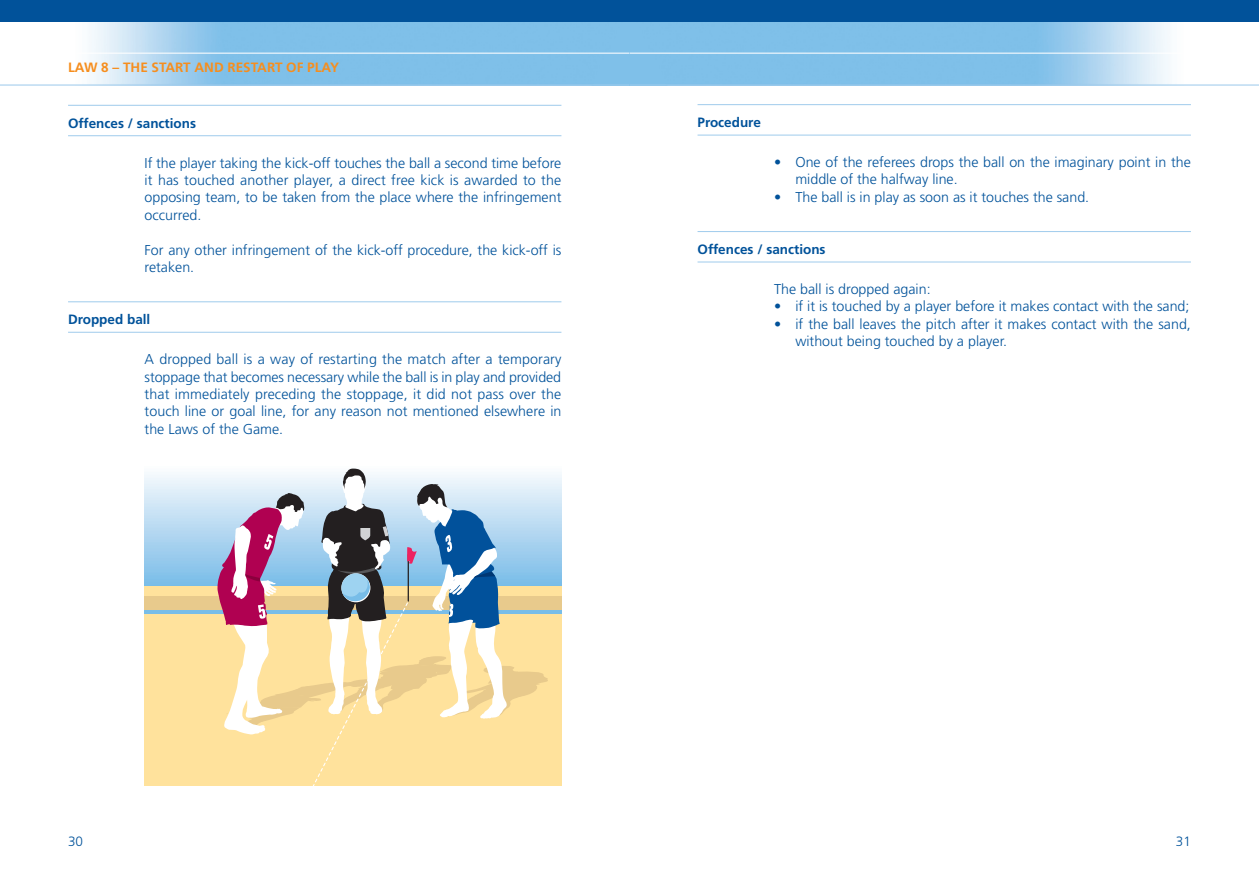
<style>
.page{position:relative;width:1259px;height:893px;background:#fff}
.page>*{position:absolute;margin:0;border:0;box-sizing:border-box;transform-origin:0 0}
.t1{font:300 14.25px/17.4px "Frutiger";color:#01529a}
.t2{font:700 13.5px "Frutiger";color:#01529a}
.t3{font:700 13.5px "Frutiger";color:#f68e1e}
.t4{font:300 13.5px "Frutiger";color:#01529a}
</style>
<div class="page">
<img style="left:0;top:21px;width:1259px;height:64px">
<div style="left:0;top:0;width:629px;height:21px;background:#01529a"></div>
<hr style="left:0;top:53px;width:629px;height:1px;background:#fff">
<hr style="left:0;top:85px;width:629px;height:1px;background:#9fcbec">
<img style="left:629px;top:21px;width:1px;height:64px">
<div style="left:629px;top:0;width:630px;height:21px;background:#01529a"></div>
<hr style="left:629px;top:53px;width:630px;height:1px;background:#fff">
<hr style="left:629px;top:85px;width:630px;height:1px;background:#9fcbec">
<hr style="left:68px;top:105px;width:493px;height:1px;background:#9fcbec">
<hr style="left:68px;top:135px;width:493px;height:1px;background:#9fcbec">
<hr style="left:68px;top:301px;width:493px;height:1px;background:#9fcbec">
<hr style="left:68px;top:332px;width:493px;height:1px;background:#9fcbec">
<hr style="left:697px;top:104px;width:494px;height:1px;background:#9fcbec">
<hr style="left:697px;top:135px;width:494px;height:1px;background:#9fcbec">
<hr style="left:697px;top:231px;width:494px;height:1px;background:#9fcbec">
<hr style="left:697px;top:262px;width:494px;height:1px;background:#9fcbec">
<hr style="left:145px;top:585px;width:416px;height:1px;background:#78bde8">
<hr style="left:145px;top:584px;width:416px;height:1px;background:#7abee9">
<hr style="left:145px;top:582px;width:416px;height:1px;background:#7bbee9">
<hr style="left:145px;top:580px;width:416px;height:2px;background:#7dbfe9">
<hr style="left:145px;top:579px;width:416px;height:1px;background:#7ebfe9">
<hr style="left:145px;top:577px;width:416px;height:2px;background:#80c1ea">
<hr style="left:145px;top:576px;width:416px;height:1px;background:#81c1ea">
<hr style="left:145px;top:574px;width:416px;height:2px;background:#83c1ea">
<hr style="left:145px;top:573px;width:416px;height:1px;background:#85c3ea">
<hr style="left:145px;top:571px;width:416px;height:2px;background:#88c3eb">
<hr style="left:145px;top:570px;width:416px;height:1px;background:#8ac5eb">
<hr style="left:145px;top:568px;width:416px;height:2px;background:#8bc5eb">
<hr style="left:145px;top:567px;width:416px;height:1px;background:#8dc5eb">
<hr style="left:145px;top:565px;width:416px;height:2px;background:#8ec6ec">
<hr style="left:145px;top:564px;width:416px;height:1px;background:#90c7ec">
<hr style="left:145px;top:562px;width:416px;height:2px;background:#92c8ec">
<hr style="left:145px;top:561px;width:416px;height:1px;background:#93c9ec">
<hr style="left:145px;top:559px;width:416px;height:2px;background:#96c9ec">
<hr style="left:145px;top:558px;width:416px;height:1px;background:#97c9ec">
<hr style="left:145px;top:556px;width:416px;height:2px;background:#99cbed">
<hr style="left:145px;top:555px;width:416px;height:1px;background:#9acbed">
<hr style="left:145px;top:553px;width:416px;height:2px;background:#9ccced">
<hr style="left:145px;top:552px;width:416px;height:1px;background:#9dcdee">
<hr style="left:145px;top:550px;width:416px;height:2px;background:#9fcdee">
<hr style="left:145px;top:549px;width:416px;height:1px;background:#a1ceee">
<hr style="left:145px;top:547px;width:416px;height:2px;background:#a1cfee">
<hr style="left:145px;top:546px;width:416px;height:1px;background:#a3d0ee">
<hr style="left:145px;top:544px;width:416px;height:2px;background:#a4d0ee">
<hr style="left:145px;top:543px;width:416px;height:1px;background:#a6d1ef">
<hr style="left:145px;top:541px;width:416px;height:2px;background:#a7d2ef">
<hr style="left:145px;top:540px;width:416px;height:1px;background:#abd3f0">
<hr style="left:145px;top:538px;width:416px;height:2px;background:#acd4f0">
<hr style="left:145px;top:537px;width:416px;height:1px;background:#aed4f0">
<hr style="left:145px;top:535px;width:416px;height:2px;background:#b0d5f0">
<hr style="left:145px;top:534px;width:416px;height:1px;background:#b1d6f1">
<hr style="left:145px;top:532px;width:416px;height:2px;background:#b3d7f1">
<hr style="left:145px;top:531px;width:416px;height:1px;background:#b4d7f1">
<hr style="left:145px;top:529px;width:416px;height:2px;background:#b6d8f1">
<hr style="left:145px;top:528px;width:416px;height:1px;background:#b7d9f1">
<hr style="left:145px;top:526px;width:416px;height:2px;background:#b9daf2">
<hr style="left:145px;top:525px;width:416px;height:1px;background:#bbdbf2">
<hr style="left:145px;top:523px;width:416px;height:2px;background:#bcdbf2">
<hr style="left:145px;top:522px;width:416px;height:1px;background:#beddf3">
<hr style="left:145px;top:520px;width:416px;height:2px;background:#bfddf3">
<hr style="left:145px;top:519px;width:416px;height:1px;background:#c1dff4">
<hr style="left:145px;top:517px;width:416px;height:2px;background:#c2dff4">
<hr style="left:145px;top:516px;width:416px;height:1px;background:#c5e0f4">
<hr style="left:145px;top:514px;width:416px;height:2px;background:#c6e1f4">
<hr style="left:145px;top:513px;width:416px;height:1px;background:#c8e2f5">
<hr style="left:145px;top:511px;width:416px;height:2px;background:#cae3f5">
<hr style="left:145px;top:510px;width:416px;height:1px;background:#cae3f6">
<hr style="left:145px;top:508px;width:416px;height:2px;background:#cce4f6">
<hr style="left:145px;top:507px;width:416px;height:1px;background:#cde5f6">
<hr style="left:145px;top:505px;width:416px;height:2px;background:#d0e6f6">
<hr style="left:145px;top:504px;width:416px;height:1px;background:#d1e7f6">
<hr style="left:145px;top:502px;width:416px;height:2px;background:#d3e7f7">
<hr style="left:145px;top:501px;width:416px;height:1px;background:#d5e9f7">
<hr style="left:145px;top:499px;width:416px;height:2px;background:#d6e9f7">
<hr style="left:145px;top:498px;width:416px;height:1px;background:#d8eaf7">
<hr style="left:145px;top:496px;width:416px;height:2px;background:#d9ebf8">
<hr style="left:145px;top:495px;width:416px;height:1px;background:#dbecf8">
<hr style="left:145px;top:493px;width:416px;height:2px;background:#ddedf8">
<hr style="left:145px;top:492px;width:416px;height:1px;background:#dfeef9">
<hr style="left:145px;top:490px;width:416px;height:2px;background:#e0eff9">
<hr style="left:145px;top:489px;width:416px;height:1px;background:#e2eff9">
<hr style="left:145px;top:487px;width:416px;height:2px;background:#e4f1fa">
<hr style="left:145px;top:486px;width:416px;height:1px;background:#e6f2fa">
<hr style="left:145px;top:484px;width:416px;height:2px;background:#e8f2fa">
<hr style="left:145px;top:483px;width:416px;height:1px;background:#e9f4fb">
<hr style="left:145px;top:481px;width:416px;height:2px;background:#ebf4fb">
<hr style="left:145px;top:480px;width:416px;height:1px;background:#ecf5fb">
<hr style="left:145px;top:478px;width:416px;height:2px;background:#eef6fc">
<hr style="left:145px;top:477px;width:416px;height:1px;background:#f1f7fc">
<hr style="left:145px;top:475px;width:416px;height:2px;background:#f2f8fc">
<hr style="left:145px;top:474px;width:416px;height:1px;background:#f4f9fd">
<hr style="left:145px;top:472px;width:416px;height:2px;background:#f5fafd">
<hr style="left:145px;top:471px;width:416px;height:1px;background:#f8fbfd">
<hr style="left:145px;top:469px;width:416px;height:2px;background:#f9fcfe">
<hr style="left:145px;top:468px;width:416px;height:1px;background:#fbfcfe">
<div style="left:145px;top:586px;width:416px;height:199px;background:#ffe29c"></div>
<div style="left:145px;top:596px;width:416px;height:16px;background:#e8ca8c"></div>
<hr style="left:145px;top:611px;width:416px;height:3px;background:#78bde8">
<svg style="left:217px;top:468px;width:342px;height:317px"></svg>
<p class="t3" style="left:68px;top:59px;width:93px">LAW 8 – The start</p>
<p class="t3" style="left:194px;top:59px;width:11px">and</p>
<p class="t3" style="left:227px;top:59px;width:9px">restart</p>
<p class="t3" style="left:286px;top:59px;width:54px">ofplay</p>
<p class="t2" style="left:68px;top:115px;width:130px">Offences / sanctions</p>
<p class="t1" style="left:145px;top:154px;width:418px;text-align:justify">If the player taking the kick-off touches the ball a second time before it has touched another player, a direct free kick is awarded to the opposing team, to be taken from the place where the infringement occurred.</p>
<p class="t1" style="left:145px;top:241px;width:418px">For any other infringement of the kick-off procedure, the kick-off is retaken.</p>
<p class="t2" style="left:68px;top:312px;width:84px">Dropped ball</p>
<p class="t1" style="left:145px;top:350px;width:418px;text-align:justify">A dropped ball is a way of restarting the match after a temporary stoppage that becomes necessary while the ball is in play and provided that immediately preceding the stoppage, it did not pass over the touch line or goal line, for any reason not mentioned elsewhere in the Laws of the Game.</p>
<p class="t2" style="left:697px;top:114px;width:65px">Procedure</p>
<p class="t1" style="left:795px;top:153px;width:397px;text-indent:-21px">• One of the referees drops the ball on the imaginary point in the middle of the halfway line.</p>
<p class="t1" style="left:774px;top:188px;width:317px">• The ball is in play as soon as it touches the sand.</p>
<p class="t2" style="left:697px;top:241px;width:130px">Offences / sanctions</p>
<p class="t1" style="left:774px;top:280px;width:158px">The ball is dropped again:</p>
<p class="t1" style="left:774px;top:298px;width:417px">• if it is touched by a player before it makes contact with the sand;</p>
<p class="t1" style="left:795px;top:315px;width:397px;text-indent:-21px">• if the ball leaves the pitch after it makes contact with the sand, without being touched by a player.</p>
<p class="t4" style="left:68px;top:833px;width:17px">30</p>
<p class="t4" style="left:1175px;top:833px;width:17px">31</p>
</div>
